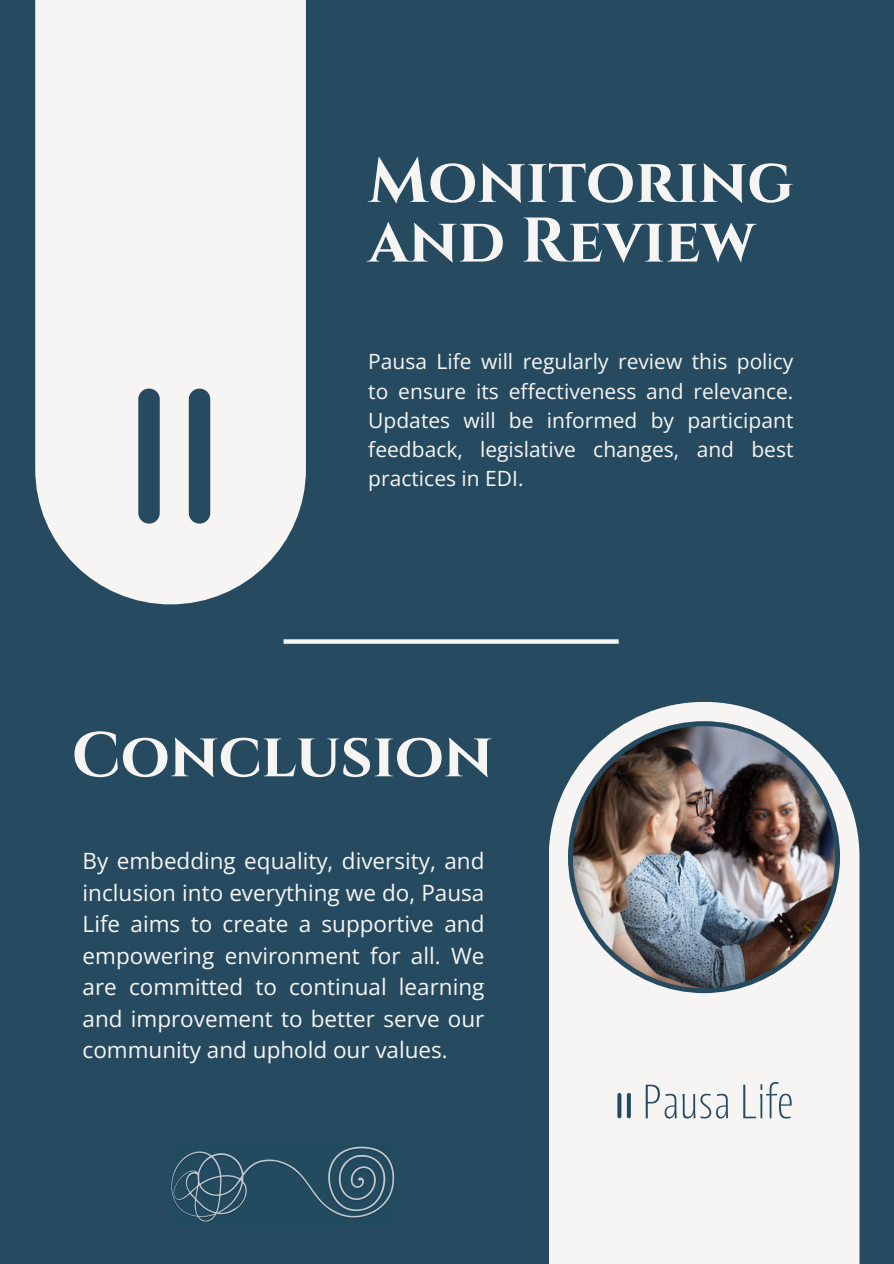
<style>
.page{position:relative;width:894px;height:1264px;background:#fff}
.page>*{position:absolute;margin:0;border:0;box-sizing:border-box;transform-origin:0 0}
.t1{font:700 62.85px/59.7px "Cinzel";color:#f6f5f3}
.t2{font:22.5px/31.5px "Open Sans";color:#f6f5f3;text-align:justify}
.t3{font:21px/29.2px "Open Sans";color:#f6f5f3;text-align:justify}
</style>
<div class="page">
<div style="left:0;top:0;width:893px;height:1263px;background:#264b60"></div>
<div style="left:35px;top:0;width:271px;height:604px;background:#f6f5f3"></div>
<svg style="left:189px;top:388px;width:21px;height:135px"></svg>
<svg style="left:138px;top:388px;width:22px;height:135px"></svg>
<div style="left:548px;top:702px;width:311px;height:561px;background:#f6f5f3"></div>
<img style="left:568px;top:721px;width:271px;height:272px">
<img style="left:171px;top:1146px;width:224px;height:76px">
<svg style="left:645px;top:1082px;width:146px;height:36px"></svg>
<svg style="left:617px;top:1093px;width:13px;height:25px"></svg>
<svg style="left:283px;top:639px;width:335px;height:4px"></svg>
<h1 class="t1" style="left:368px;top:153px;width:426px">Monitoring and Review</h1>
<p class="t3" style="left:368px;top:346px;width:426px">Pausa Life will regularly review this policy to ensure its effectiveness and relevance.<br>Updates will be informed by participant feedback, legislative changes, and best practices in EDI.</p>
<h1 class="t1" style="left:72px;top:727px;width:422px">Conclusion</h1>
<p class="t2" style="left:83px;top:844px;width:403px">By embedding equality, diversity, and inclusion into everything we do, Pausa Life aims to create a supportive and empowering environment for all. We are committed to continual learning and improvement to better serve our community and uphold our values.</p>
</div>
